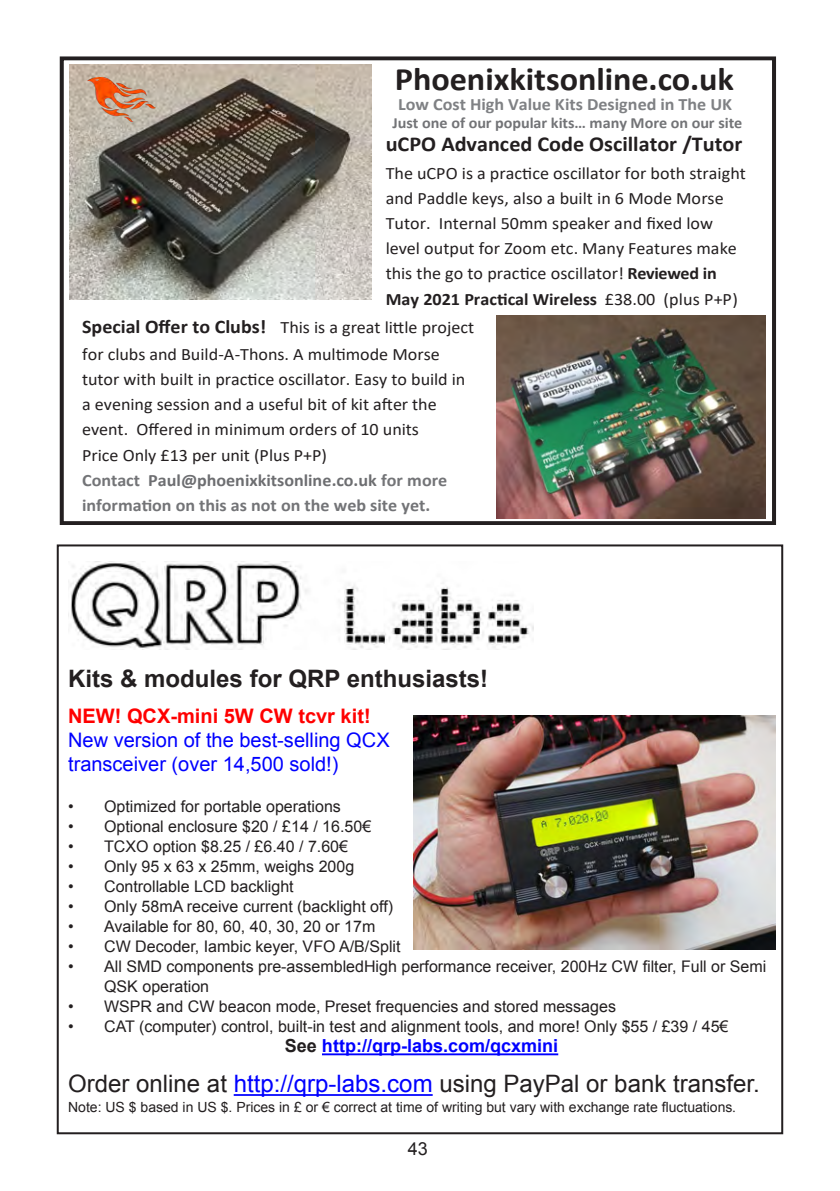
<style>
.page{position:relative;width:840px;height:1191px;background:#fff}
.page>*{position:absolute;margin:0;border:0;box-sizing:border-box;transform-origin:0 0}
.t1{font:700 32.8px "Calibri";color:#231f20;scale:1.04 1}
.t2{font:24px "Arial";color:#231f20}
.t3{font:700 24px "Arial";color:#231f20}
.t4{font:700 21.2px "Calibri";color:#231f20;scale:1.04 1}
.t5{font:20px/24px "Arial";color:#00f}
.t6{font:700 18px "Arial";color:#00f}
.t7{font:18px "Arial";color:#231f20}
.t8{font:17.4px/25.4px "Calibri";color:#231f20;scale:1.04 1}
.t9{font:700 17.4px "Calibri";color:#7f8184;scale:1.04 1}
.t10{font:16px/20px "Arial";color:#231f20}
.t11{font:700 15.6px "Calibri";color:#737477;scale:1.04 1}
.t12{font:14px "Arial";color:#231f20}
.s1{font-weight:700}
.s2{font-weight:700;font-size:19.2px}
.s3{font-weight:700;color:#737477}
.s4{font-weight:700;color:#6d6e71}
.s5{font-weight:700;color:#f00}
.s6{color:#231f20}
.s7{color:#00f}
.s8{font-family:"Minion Pro"}
</style>
<div class="page">
<div style="left:60px;top:56px;width:715px;height:469px;border:4px solid #231f20"></div>
<img style="left:69px;top:64px;width:302px;height:235px">
<img style="left:87px;top:78px;width:68px;height:44px">
<img style="left:496px;top:315px;width:268px;height:203px">
<img style="left:68px;top:561px;width:465px;height:89px">
<img style="left:413px;top:715px;width:361px;height:234px">
<hr style="left:322px;top:1053px;width:236px;height:2px;background:#00f">
<hr style="left:233px;top:1094px;width:199px;height:1px;background:#00f">
<h1 class="t1" style="left:394px;top:56px;width:327px">Phoenixkitsonline.co.uk</h1>
<p class="t9" style="left:398px;top:92px;width:322px">Low Cost High Value Kits Designed in The UK</p>
<p class="t11" style="left:392px;top:112px;width:338px">Just one of our popular kits… many More on our site</p>
<p class="t4" style="left:385px;top:129px;width:344px">uCPO Advanced Code Oscillator /Tutor</p>
<p class="t8" style="left:385px;top:160px;width:348px">The uCPO is a practice oscillator for both straight and Paddle keys, also a built in 6 Mode Morse Tutor. Internal 50mm speaker and fixed low level output for Zoom etc. Many Features make this the go to practice oscillator! <span class="s1">Reviewed in May 2021 Practical Wireless</span> £38.00 (plus P+P)</p>
<p class="t8" style="left:82px;top:314px;width:378px"><span class="s2">Special Offer to Clubs!</span> This is a great little project for clubs and Build-A-Thons. A multimode Morse tutor with built in practice oscillator. Easy to build in a evening session and a useful bit of kit after the event. Offered in minimum orders of 10 units<br>Price Only £13 per unit (Plus P+P)<br><span class="s3">Contact</span> <span class="s4">Paul@phoenixkitsonline.co.uk</span> <span class="s3">for more information on this as not on the web site yet.</span></p>
<p class="t3" style="left:68px;top:662px;width:421px">Kits &amp; modules for QRP enthusiasts!</p>
<p class="t5" style="left:68px;top:704px;width:323px"><span class="s5">NEW! QCX-mini 5W CW tcvr kit!<br></span>New version of the best-selling QCX transceiver (over 14,500 sold!)</p>
<p class="t10" style="left:68px;top:797px;width:274px">• Optimized for portable operations</p>
<p class="t10" style="left:68px;top:817px;width:304px">• Optional enclosure $20 / £14 / 16.50€</p>
<p class="t10" style="left:68px;top:837px;width:281px">• TCXO option $8.25 / £6.40 / 7.60€</p>
<p class="t10" style="left:68px;top:857px;width:287px">• Only 95 x 63 x 25mm, weighs 200g</p>
<p class="t10" style="left:68px;top:877px;width:227px">• Controllable LCD backlight</p>
<p class="t10" style="left:68px;top:897px;width:326px">• Only 58mA receive current (backlight off)</p>
<p class="t10" style="left:68px;top:917px;width:308px">• Available for 80, 60, 40, 30, 20 or 17m</p>
<p class="t10" style="left:68px;top:937px;width:334px">• CW Decoder, Iambic keyer, VFO A/B/Split</p>
<p class="t10" style="left:104px;top:957px;width:663px;text-indent:-36px">• All SMD components pre-assembledHigh performance receiver, 200Hz CW filter, Full or Semi<br>QSK operation</p>
<p class="t10" style="left:68px;top:997px;width:549px">• WSPR and CW beacon mode, Preset frequencies and stored messages</p>
<p class="t10" style="left:68px;top:1017px;width:661px">• CAT (computer) control, built-in test and alignment tools, and more! Only $55 / £39 / 45€</p>
<p class="t6" style="left:285px;top:1034px;width:275px"><span class="s6">See</span> http://qrp-labs.com/qcxmini</p>
<p class="t2" style="left:68px;top:1068px;width:693px">Order online at <span class="s7">http://qrp-labs.com</span> using PayPal or bank transfer.</p>
<p class="t12" style="left:68px;top:1098px;width:668px">Note: US $ based in US $. Prices in £ or € correct at time of writing but vary with exchange rate fluctuations<span class="s8">.</span></p>
<p class="t7" style="left:407px;top:1136px;width:22px">43</p>
</div>
